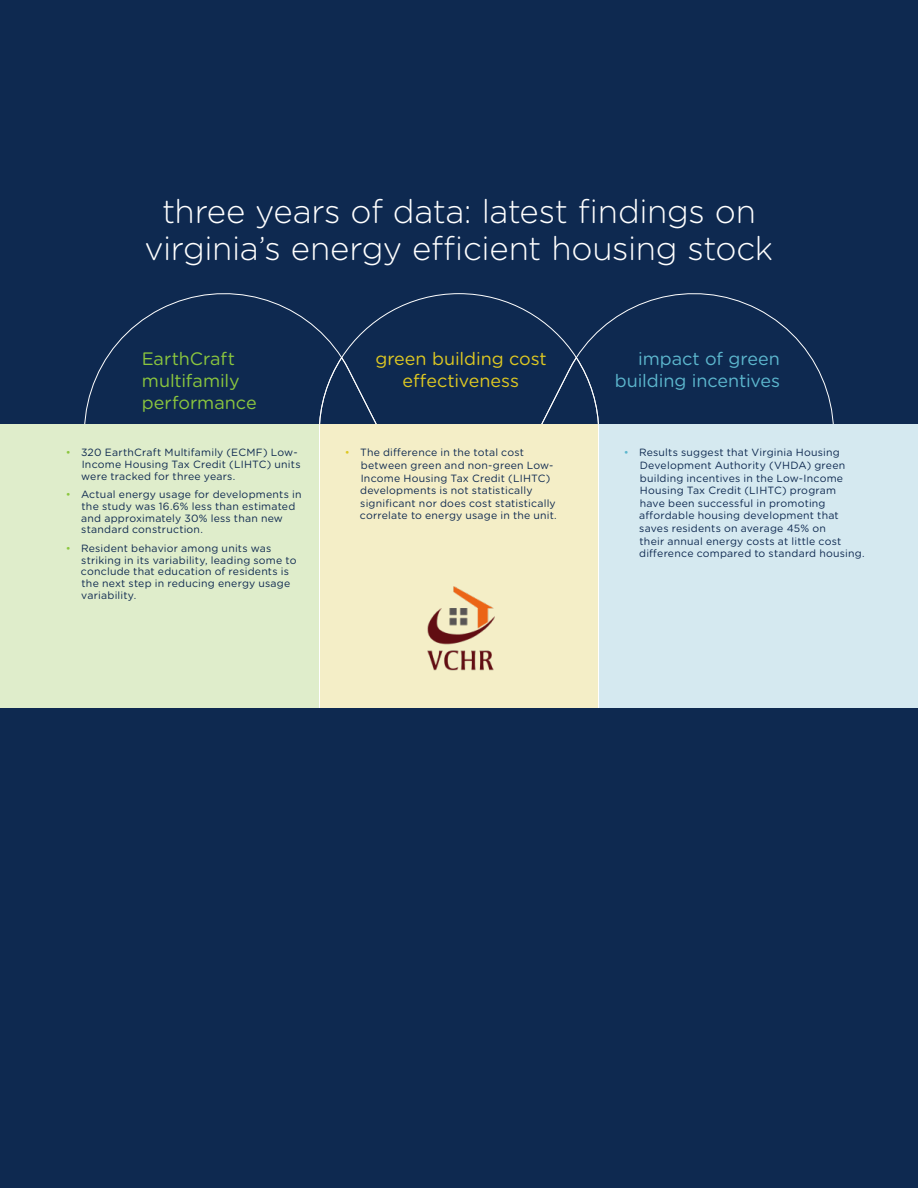
<style>
.page{position:relative;width:918px;height:1188px;background:#fff}
.page>*{position:absolute;margin:0;border:0;box-sizing:border-box;transform-origin:0 0}
.t1{font:300 33px/36px "Gotham Rounded";letter-spacing:-.01em;color:#fff;text-align:center}
.t2{font:18px/21.6px "Gotham Rounded";letter-spacing:-.005em;color:#8bc63e}
.t3{font:18px/21.6px "Gotham Rounded";letter-spacing:-.005em;color:#5cb6cd;text-align:right}
.t4{font:18px/21.6px "Gotham Rounded";color:#dec822;text-align:center}
.t5{font:10.5px/12.6px "Gotham Rounded";letter-spacing:.02em;color:#0e2950}
.s1{color:#8bc63e}
.s2{color:#dec822}
.s3{color:#5cb6cd}
</style>
<div class="page">
<div style="left:0;top:0;width:918px;height:424px;background:#0e2950"></div>
<svg style="left:343px;top:293px;width:232px;height:63px"></svg>
<svg style="left:575px;top:293px;width:259px;height:131px"></svg>
<svg style="left:84px;top:293px;width:259px;height:131px"></svg>
<div style="left:598px;top:424px;width:320px;height:284px;background:#d5e9f0"></div>
<div style="left:0;top:424px;width:320px;height:284px;background:#dfedcb"></div>
<div style="left:320px;top:424px;width:278px;height:284px;background:#f4eec7"></div>
<hr style="left:598px;top:424px;width:1px;height:356px;background:#fff">
<hr style="left:319px;top:424px;width:1px;height:356px;background:#fff">
<div style="left:0;top:708px;width:918px;height:480px;background:#0e2950"></div>
<img style="left:427px;top:586px;width:68px;height:85px">
<p class="t1" style="left:145px;top:192px;width:630px">three years of data: latest findings on virginia’s energy efficient housing stock</p>
<p class="t2" style="left:142px;top:347px;width:116px">EarthCraft multifamily performance</p>
<p class="t3" style="left:615px;top:347px;width:167px">impact of green building incentives</p>
<p class="t4" style="left:376px;top:347px;width:173px">green building cost effectiveness</p>
<p class="t5" style="left:81px;top:446px;width:221px;line-height:11.7px;text-indent:-15px"><span class="s1">•</span> 320 EarthCraft Multifamily (ECMF) Low-<br>Income Housing Tax Credit (LIHTC) units were tracked for three years.</p>
<p class="t5" style="left:81px;top:488px;width:222px;line-height:11.7px;text-indent:-15px"><span class="s1">•</span> Actual energy usage for developments in the study was 16.6% less than estimated and approximately 30% less than new standard construction.</p>
<p class="t5" style="left:81px;top:542px;width:217px;line-height:11.7px;text-indent:-15px"><span class="s1">•</span> Resident behavior among units was striking in its variability, leading some to conclude that education of residents is the next step in reducing energy usage variability.</p>
<p class="t5" style="left:360px;top:446px;width:198px;text-indent:-15px"><span class="s2">•</span> The difference in the total cost between green and non-green Low-Income Housing Tax Credit (LIHTC) developments is not statistically significant nor does cost statistically correlate to energy usage in the unit.</p>
<p class="t5" style="left:639px;top:446px;width:227px;text-indent:-15px"><span class="s3">•</span> Results suggest that Virginia Housing Development Authority (VHDA) green building incentives in the Low-Income Housing Tax Credit (LIHTC) program<br>have been successful in promoting affordable housing development that saves residents on average 45% on<br>their annual energy costs at little cost difference compared to standard housing.</p>
</div>
